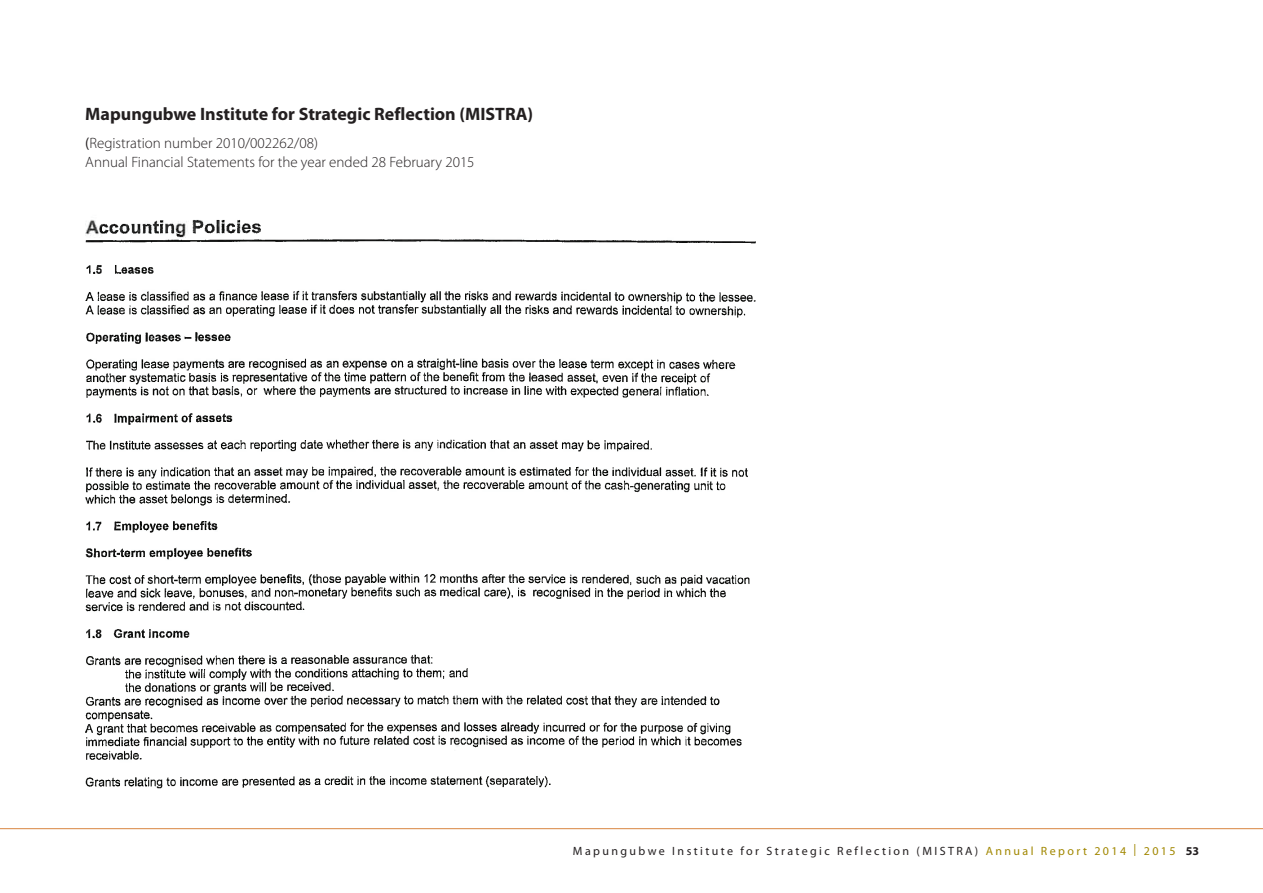
<style>
.page{position:relative;width:1263px;height:893px;background:#fff}
.page>*{position:absolute;margin:0;border:0;box-sizing:border-box;transform-origin:0 0}
.t1{font:700 18px "Myriad Pro";color:#231f20}
.t2{font:300 15px/19.5px "Myriad Pro";color:#231f20}
.t3{font:12px "Myriad Pro";letter-spacing:.2em;color:#231f20}
.s1{font-weight:400}
.s2{color:#a18701}
.s3{font-weight:700}
</style>
<div class="page">
<hr style="left:0;top:828px;width:1263px;height:1px;background:#dd9355">
<img style="left:85px;top:219px;width:671px;height:570px">
<p class="t1" style="left:85px;top:102px;width:449px">Mapungubwe Institute for Strategic Reflection (MISTRA)</p>
<p class="t2" style="left:85px;top:133px;width:391px"><span class="s1">(</span>Registration number 2010/002262/08)<br>Annual Financial Statements for the year ended 28 February 2015</p>
<p class="t3" style="left:573px;top:843px;width:628px">Mapungubwe Institute for Strategic Reflection (MISTRA) <span class="s2">Annual Report 2014 | 2015</span> <span class="s3">53</span></p>
</div>
